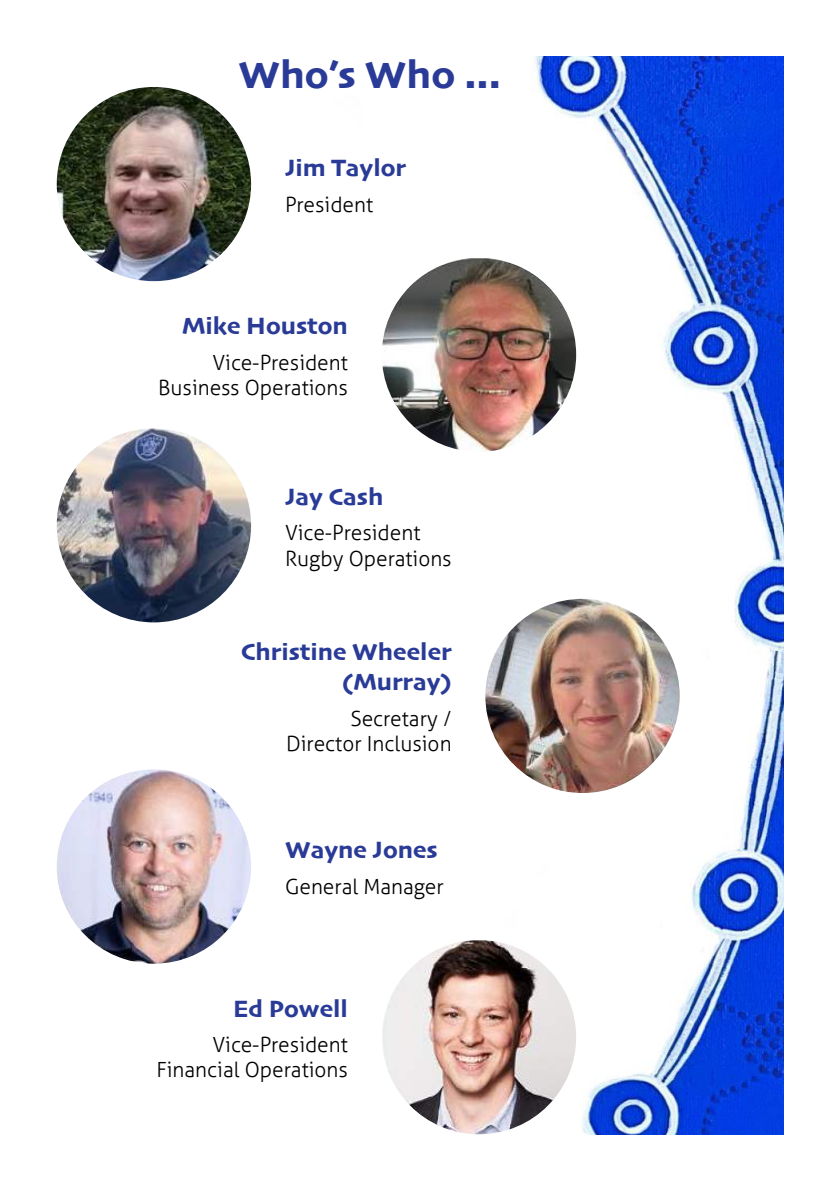
<style>
.page{position:relative;width:840px;height:1191px;background:#fff}
.page>*{position:absolute;margin:0;border:0;box-sizing:border-box;transform-origin:0 0}
.t1{font:40px "Skia";color:#293b97}
.t2{font:24.8px/29.6px "Skia";color:#293b97;text-align:right}
.t3{font:300 20.8px/25px "Aller";color:#000;text-align:right}
</style>
<div class="page">
<img style="left:56px;top:57px;width:726px;height:1077px">
<img style="left:57px;top:87px;width:194px;height:194px;border-radius:97px">
<img style="left:485px;top:599px;width:194px;height:194px;border-radius:97px">
<img style="left:57px;top:428px;width:194px;height:194px;border-radius:97px">
<img style="left:381px;top:257px;width:195px;height:195px;border-radius:97px">
<img style="left:57px;top:769px;width:194px;height:194px;border-radius:97px">
<img style="left:381px;top:940px;width:195px;height:194px;border-radius:97px">
<h1 class="t1" style="left:238px;top:60px;width:264px">Who’s Who ...</h1>
<p class="t2" style="left:285px;top:155px;width:122px">Jim Taylor</p>
<p class="t3" style="left:285px;top:194px;width:90px">President</p>
<p class="t2" style="left:182px;top:313px;width:167px">Mike Houston</p>
<p class="t3" style="left:158px;top:350px;width:191px">Vice-President<br>Business Operations</p>
<p class="t2" style="left:285px;top:484px;width:100px">Jay Cash</p>
<p class="t3" style="left:285px;top:520px;width:168px;text-align:left">Vice-President<br>Rugby Operations</p>
<p class="t2" style="left:241px;top:639px;width:212px">Christine Wheeler (Murray)</p>
<p class="t3" style="left:286px;top:706px;width:167px">Secretary /<br>Director Inclusion</p>
<p class="t2" style="left:285px;top:837px;width:154px">Wayne Jones</p>
<p class="t3" style="left:285px;top:874px;width:160px">General Manager</p>
<p class="t2" style="left:233px;top:995px;width:116px">Ed Powell</p>
<p class="t3" style="left:156px;top:1032px;width:193px">Vice-President<br>Financial Operations</p>
</div>
